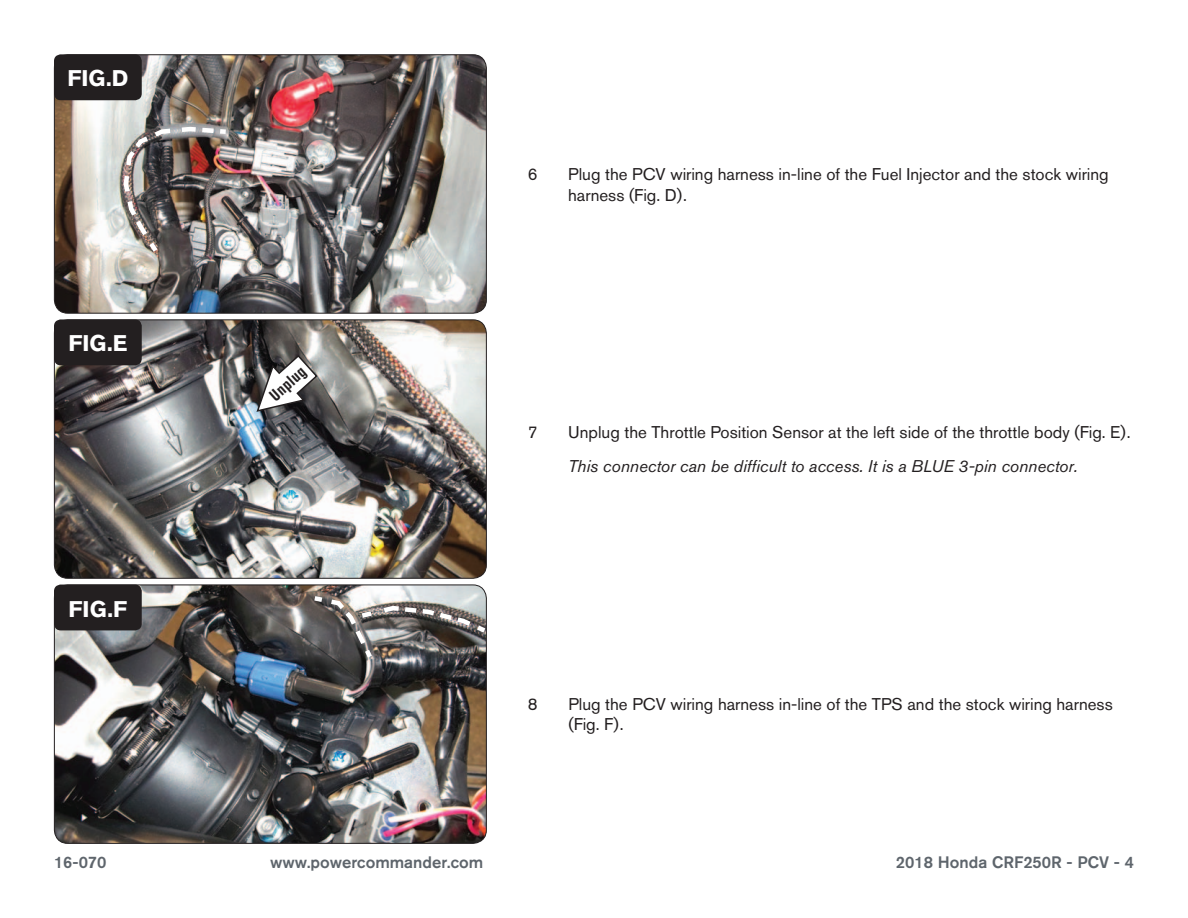
<style>
.page{position:relative;width:1188px;height:918px;background:#fff}
.page>*{position:absolute;margin:0;border:0;box-sizing:border-box;transform-origin:0 0}
.t1{font:700 22.5px "Akzidenz Grotesk BQ";color:#fff}
.Bodycopy{font:16.8px/20.2px "Akzidenz Grotesk BQ";color:#231f20}
.Bodycopy-2{font:italic 16.8px "Akzidenz Grotesk BQ";color:#231f20}
.t2{font:500 16.5px "Akzidenz Grotesk BQ";color:#5e656c}
.Callouts{font:700 condensed 16.5px "Akzidenz Grotesk BQ";color:#231f20}
</style>
<div class="page">
<img style="left:54px;top:55px;width:431px;height:257px">
<div style="left:54px;top:54px;width:433px;height:260px;border:1px solid #231f20;border-radius:14px"></div>
<img style="left:54px;top:320px;width:431px;height:258px">
<div style="left:54px;top:319px;width:433px;height:260px;border:1px solid #231f20;border-radius:14px"></div>
<img style="left:54px;top:585px;width:432px;height:258px">
<div style="left:54px;top:585px;width:433px;height:259px;border:1px solid #231f20;border-radius:14px"></div>
<div style="left:54px;top:54px;width:88px;height:46px;background:#231f20;border-radius:7px"></div>
<div style="left:54px;top:319px;width:88px;height:46px;background:#231f20;border-radius:7px"></div>
<div style="left:54px;top:585px;width:88px;height:45px;background:#231f20;border-radius:7px"></div>
<svg style="left:255px;top:354px;width:64px;height:59px"></svg>
<img style="left:121px;top:125px;width:110px;height:132px">
<img style="left:310px;top:593px;width:177px;height:70px">
<p class="t1" style="left:67px;top:65px;width:62px">FIG.D</p>
<p class="t1" style="left:68px;top:331px;width:61px">FIG.E</p>
<p class="t1" style="left:69px;top:596px;width:60px">FIG.F</p>
<p class="Callouts" style="left:266px;top:390px;width:44px;rotate:-42deg">Unplug</p>
<p class="Bodycopy" style="left:528px;top:164px;width:11px">6</p>
<p class="Bodycopy" style="left:568px;top:164px;width:542px">Plug the PCV wiring harness in-line of the Fuel Injector and the stock wiring harness (Fig. D).</p>
<p class="Bodycopy" style="left:528px;top:422px;width:11px">7</p>
<p class="Bodycopy" style="left:568px;top:422px;width:564px">Unplug the Throttle Position Sensor at the left side of the throttle body (Fig. E).</p>
<p class="Bodycopy-2" style="left:568px;top:456px;width:511px">This connector can be difficult to access. It is a BLUE 3-pin connector.</p>
<p class="Bodycopy" style="left:528px;top:694px;width:11px">8</p>
<p class="Bodycopy" style="left:568px;top:694px;width:546px">Plug the PCV wiring harness in-line of the TPS and the stock wiring harness (Fig. F).</p>
<p class="t2" style="left:54px;top:852px;width:54px">16-070</p>
<p class="t2" style="left:270px;top:852px;width:215px">www.powercommander.com</p>
<p class="t2" style="left:896px;top:852px;width:240px">2018 Honda CRF250R - PCV - 4</p>
</div>
